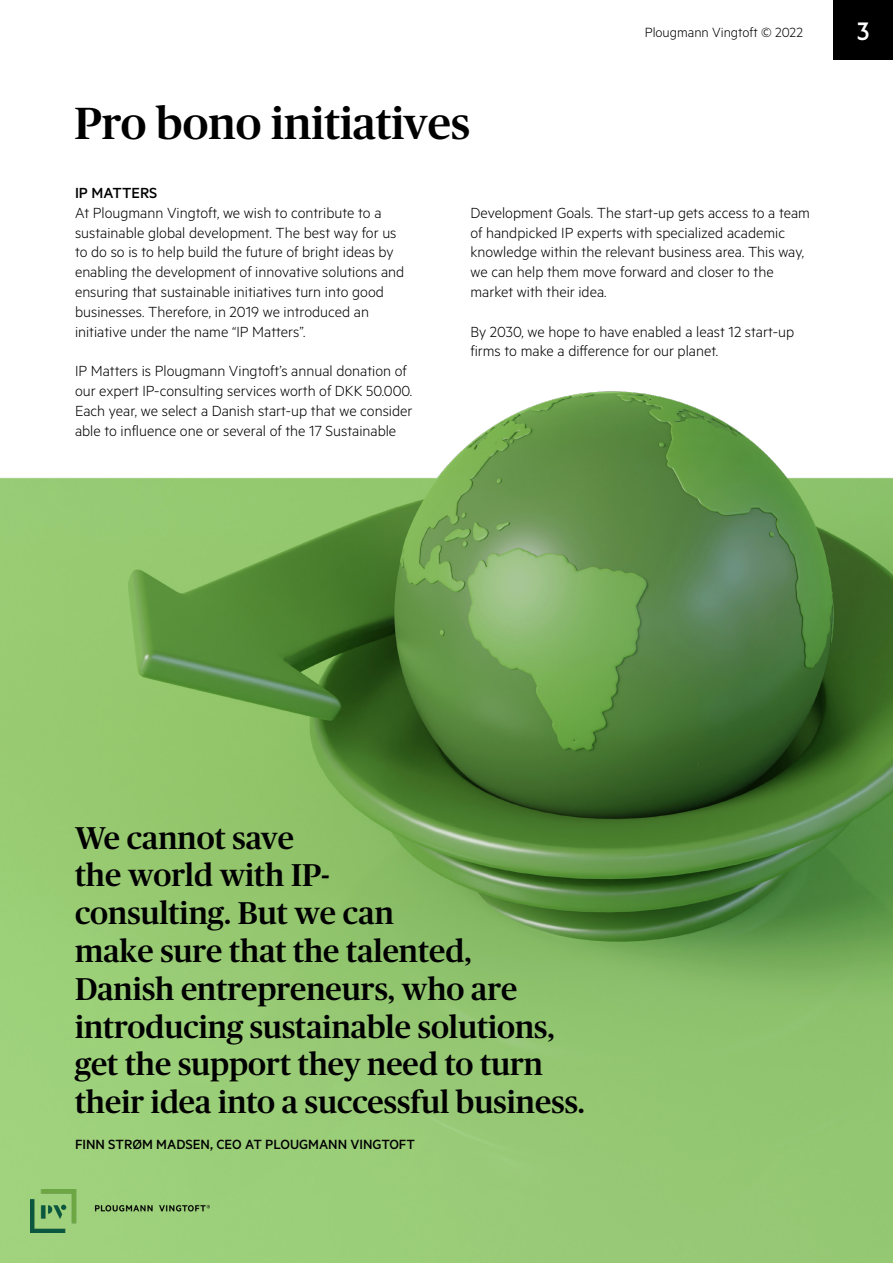
<style>
.page{position:relative;width:893px;height:1263px;background:#fff}
.page>*{position:absolute;margin:0;border:0;box-sizing:border-box;transform-origin:0 0}
.t1{font:500 45px "Publico Headline";color:#000}
.t2{font:500 31.5px "Publico Headline";color:#000}
.t3{font:500 28.5px "Metric";color:#fff}
.t4{font:300 16.5px/19.8px "Metric";color:#000}
.t5{font:500 16.5px "Metric";color:#000}
.t6{font:500 15px "Metric";color:#000}
.t7{font:300 15px "Metric";color:#000}
</style>
<div class="page">
<div style="left:833px;top:0;width:60px;height:59px;background:#000"></div>
<img style="left:0;top:391px;width:893px;height:872px">
<img style="left:30px;top:1189px;width:179px;height:44px">
<p class="t1" style="left:74px;top:91px;width:397px">Pro bono initiatives</p>
<p class="t7" style="left:645px;top:23px;width:160px">Plougmann Vingtoft © 2022</p>
<h3 class="t3" style="left:857px;top:14px;width:14px">3</h3>
<p class="t5" style="left:75px;top:183px;width:84px">IP MATTERS</p>
<p class="t4" style="left:75px;top:202px;width:331px">At Plougmann Vingtoft, we wish to contribute to a sustainable global development. The best way for us to do so is to help build the future of bright ideas by enabling the development of innovative solutions and ensuring that sustainable initiatives turn into good businesses. Therefore, in 2019 we introduced an initiative under the name “IP Matters”.</p>
<p class="t4" style="left:75px;top:360px;width:339px">IP Matters is Plougmann Vingtoft’s annual donation of our expert IP-consulting services worth of DKK 50.000.<br>Each year, we select a Danish start-up that we consider able to influence one or several of the 17 Sustainable</p>
<p class="t4" style="left:470px;top:202px;width:341px">Development Goals. The start-up gets access to a team of handpicked IP experts with specialized academic knowledge within the relevant business area. This way, we can help them move forward and closer to the market with their idea.</p>
<p class="t4" style="left:470px;top:321px;width:325px">By 2030, we hope to have enabled a least 12 start-up firms to make a difference for our planet.</p>
<p class="t2" style="left:75px;top:815px;width:220px">We cannot save</p>
<p class="t2" style="left:75px;top:853px;width:256px">the world with IP-</p>
<p class="t2" style="left:75px;top:891px;width:320px">consulting. But we can</p>
<p class="t2" style="left:75px;top:929px;width:398px">make sure that the talented,</p>
<p class="t2" style="left:75px;top:966px;width:444px">Danish entrepreneurs, who are</p>
<p class="t2" style="left:75px;top:1004px;width:481px">introducing sustainable solutions,</p>
<p class="t2" style="left:75px;top:1042px;width:470px">get the support they need to turn</p>
<p class="t2" style="left:75px;top:1080px;width:511px">their idea into a successful business.</p>
<p class="t6" style="left:75px;top:1136px;width:341px">FINN STRØM MADSEN, CEO AT PLOUGMANN VINGTOFT</p>
</div>
